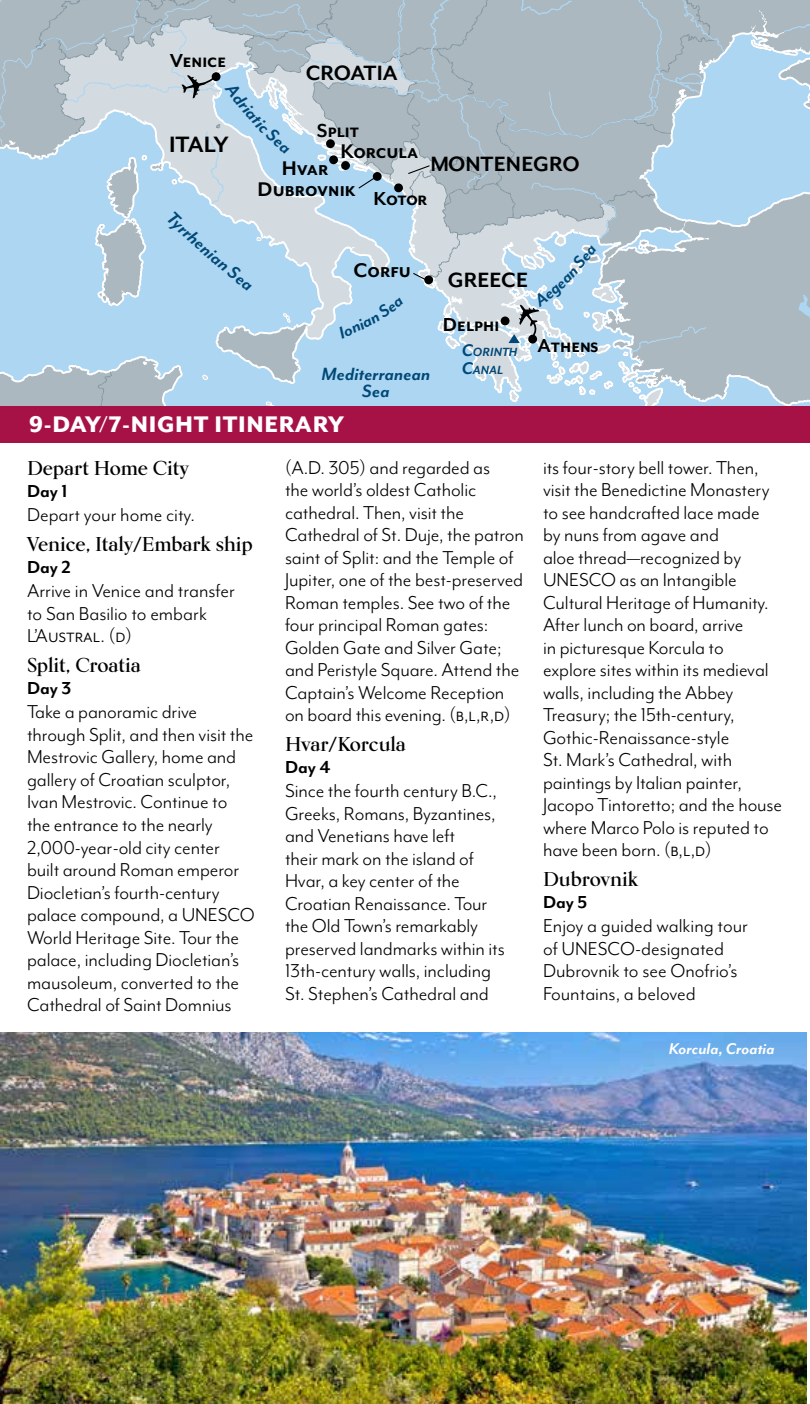
<style>
.page{position:relative;width:810px;height:1404px;background:#fff}
.page>*{position:absolute;margin:0;border:0;box-sizing:border-box;transform-origin:0 0}
.t1{font:800 26px "Mr Eaves Mod OT";letter-spacing:.025em;color:#fff}
.t2{font:700 25.6px "Mr Eaves Mod OT";letter-spacing:-.04em;color:#000}
.t3{font:700 23.8px "Mr Eaves Mod OT";color:#000}
.t4{font:700 22.8px "Mr Eaves Mod OT";color:#000}
.t5{font:21.6px/22.6px "Mr Eaves Mod OT";letter-spacing:-.005em;color:#000}
.t6{font:700 21.6px "Mr Eaves Mod OT";letter-spacing:.005em;color:#000}
.t7{font:italic 700 20.4px/16.4px "Mr Eaves Mod OT";letter-spacing:.005em;color:#004877;text-align:center}
.t8{font:700 20px "Kumlien Pro";color:#000}
.t9{font:700 20px "Mr Eaves Mod OT";color:#000}
.t10{font:italic 700 18px "Mr Eaves Mod OT";color:#fff}
.t11{font:italic 700 13.6px/17.4px "Mr Eaves Mod OT";color:#004877}
.s1{font-size:19.4px}
</style>
<div class="page">
<img style="left:0;top:1033px;width:807px;height:371px">
<div style="left:0;top:406px;width:810px;height:37px;background:#a71246"></div>
<svg style="left:0;top:0;width:810px;height:406px;background:#b4cad9"></svg>
<p class="t6" style="left:170px;top:52px;width:58px">Venice</p>
<p class="t2" style="left:169px;top:134px;width:61px">ITALY</p>
<p class="t3" style="left:306px;top:63px;width:93px">CROATIA</p>
<p class="t6" style="left:317px;top:122px;width:44px">Split</p>
<p class="t4" style="left:282px;top:159px;width:48px">Hvar</p>
<p class="t4" style="left:341px;top:142px;width:79px">Korcula</p>
<p class="t3" style="left:431px;top:154px;width:151px">MONTENEGRO</p>
<p class="t4" style="left:257px;top:180px;width:171px">Dubrovnik <sub>Kotor</sub></p>
<p class="t4" style="left:354px;top:261px;width:59px">Corfu</p>
<p class="t7" style="left:322px;top:368px;width:111px">Mediterranean<br>Sea</p>
<p class="t3" style="left:448px;top:270px;width:82px">GREECE</p>
<p class="t6" style="left:443px;top:316px;width:58px">Delphi</p>
<p class="t11" style="left:462px;top:343px;width:57px"><span class="s1">C</span>ORINTH<br><span class="s1">C</span>ANAL</p>
<p class="t6" style="left:537px;top:337px;width:63px">Athens</p>
<p class="t1" style="left:29px;top:416px;width:317px">9-DAY/7-NIGHT ITINERARY</p>
<p class="t8" style="left:27px;top:459px;width:163px">Depart Home City</p>
<p class="t9" style="left:27px;top:483px;width:42px">Day 1</p>
<p class="t5" style="left:27px;top:504px;width:169px">Depart your home city.</p>
<p class="t8" style="left:27px;top:536px;width:227px">Venice, Italy/Embark ship</p>
<p class="t9" style="left:27px;top:559px;width:45px">Day 2</p>
<p class="t5" style="left:27px;top:580px;width:210px">Arrive in Venice and transfer to San Basilio to embark<br>L’Austral. (d)</p>
<p class="t8" style="left:27px;top:657px;width:115px">Split, Croatia</p>
<p class="t9" style="left:27px;top:680px;width:46px">Day 3</p>
<p class="t5" style="left:27px;top:702px;width:229px">Take a panoramic drive through Split, and then visit the<br>Mestrovic Gallery, home and gallery of Croatian sculptor,<br>Ivan Mestrovic. Continue to the entrance to the nearly<br>2,000-year-old city center built around Roman emperor<br>Diocletian’s fourth-century palace compound, a UNESCO<br>World Heritage Site. Tour the palace, including Diocletian’s mausoleum, converted to the<br>Cathedral of Saint Domnius</p>
<p class="t5" style="left:285px;top:457px;width:241px">(A.D. 305) and regarded as<br>the world’s oldest Catholic cathedral. Then, visit the<br>Cathedral of St. Duje, the patron saint of Split: and the Temple of<br>Jupiter, one of the best-preserved<br>Roman temples. See two of the four principal Roman gates:<br>Golden Gate and Silver Gate; and Peristyle Square. Attend the<br>Captain’s Welcome Reception on board this evening. (b,l,r,d)</p>
<p class="t8" style="left:285px;top:736px;width:122px">Hvar/Korcula</p>
<p class="t9" style="left:285px;top:759px;width:47px">Day 4</p>
<p class="t5" style="left:285px;top:781px;width:221px">Since the fourth century B.C.,<br>Greeks, Romans, Byzantines, and Venetians have left<br>their mark on the island of<br>Hvar, a key center of the<br>Croatian Renaissance. Tour the Old Town’s remarkably preserved landmarks within its<br>13th-century walls, including<br>St. Stephen’s Cathedral and</p>
<p class="t5" style="left:543px;top:457px;width:241px">its four-story bell tower. Then, visit the Benedictine Monastery to see handcrafted lace made by nuns from agave and<br>aloe thread—recognized by<br>UNESCO as an Intangible<br>Cultural Heritage of Humanity.<br>After lunch on board, arrive<br>in picturesque Korcula to explore sites within its medieval walls, including the Abbey<br>Treasury; the 15th-century,<br>Gothic-Renaissance-style<br>St. Mark’s Cathedral, with paintings by Italian painter,<br>Jacopo Tintoretto; and the house where Marco Polo is reputed to have been born. (b,l,d)</p>
<p class="t8" style="left:543px;top:871px;width:97px">Dubrovnik</p>
<p class="t9" style="left:543px;top:894px;width:46px">Day 5</p>
<p class="t5" style="left:543px;top:916px;width:207px">Enjoy a guided walking tour of UNESCO-designated<br>Dubrovnik to see Onofrio’s<br>Fountains, a beloved</p>
<p class="t10" style="left:669px;top:1043px;width:107px">Korcula, Croatia</p>
</div>
